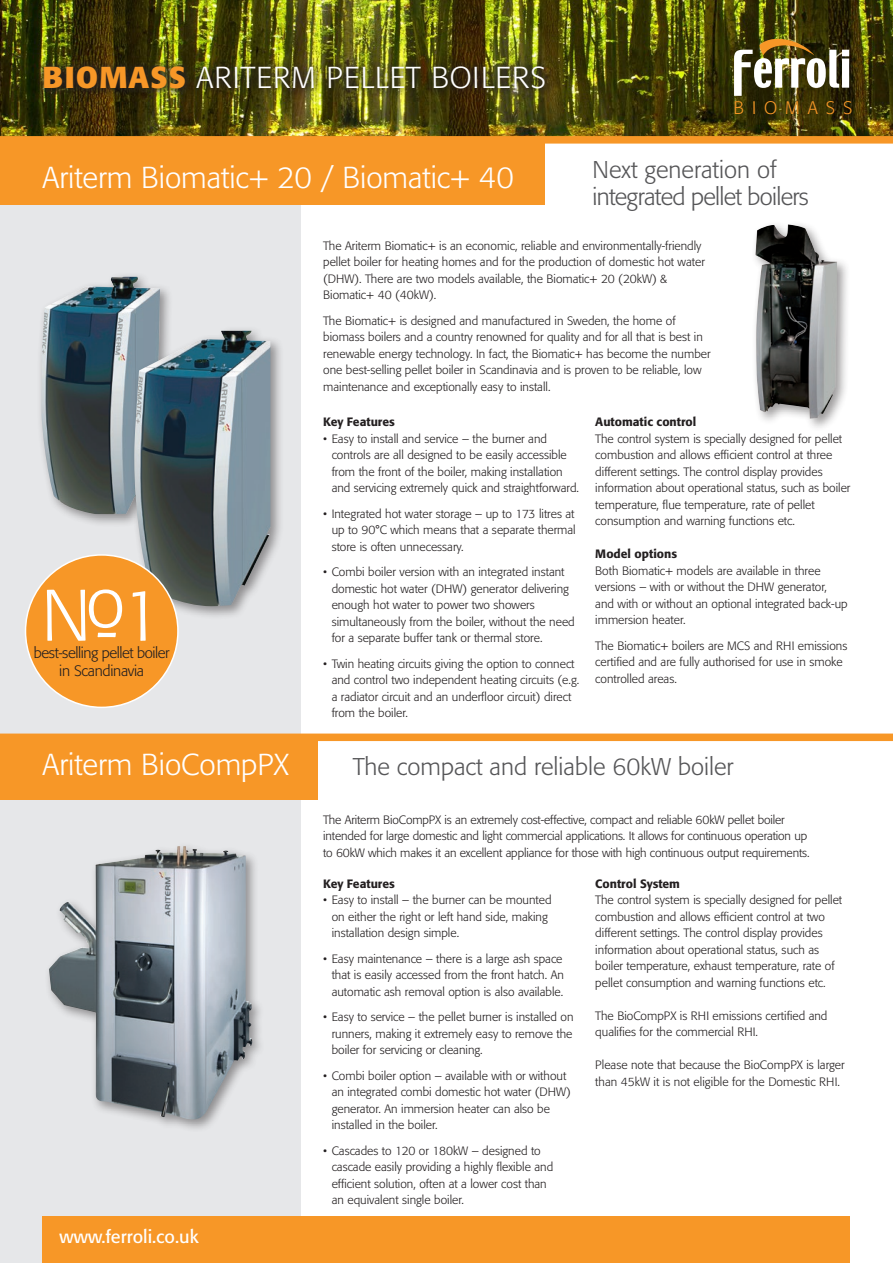
<style>
.page{position:relative;width:893px;height:1263px;background:#fff}
.page>*{position:absolute;margin:0;border:0;box-sizing:border-box;transform-origin:0 0}
.t1{font:300 72px "Formata";color:#fff}
.Underrubrik_2{font:300 30px "Formata";color:#fff}
.Rubrik{font:300 30px "Formata";letter-spacing:.03em;color:#fff}
.Underrubrik_2-2{font:300 24px/27px "Formata";letter-spacing:-.03em;color:#565658}
.Underrubrik_2-3{font:300 24px "Formata";color:#565658}
.t2{font:18px "Formata";color:#fff}
.Rubrik-2{font:300 18px "Formata";letter-spacing:.44em;color:#f79727}
.t3{font:300 15px "Formata";letter-spacing:-.03em;color:#231f20}
.t4{font:300 12px/16.5px "Formata";color:#231f20}
.t5{font:500 12px "Formata";color:#231f20}
.s1{font-weight:700;color:#f79727}
</style>
<div class="page">
<div style="left:0;top:679px;width:300px;height:584px;background:#e6e7e9"></div>
<div style="left:0;top:170px;width:300px;height:509px;background:#e6e7e9"></div>
<div style="left:37px;top:272px;width:136px;height:256px;background:#231f20;opacity:.45"></div>
<img style="left:41px;top:277px;width:119px;height:237px">
<div style="left:129px;top:326px;width:155px;height:293px;background:#231f20;opacity:.45"></div>
<img style="left:133px;top:331px;width:137px;height:275px">
<img style="left:0;top:0;width:893px;height:136px">
<img style="left:734px;top:39px;width:115px;height:57px">
<div style="left:0;top:136px;width:893px;height:8px;background:#f79727"></div>
<div style="left:0;top:141px;width:544px;height:64px;background:#f79727"></div>
<div style="left:45px;top:842px;width:220px;height:291px;background:#231f20;opacity:.45"></div>
<img style="left:49px;top:846px;width:203px;height:274px">
<div style="left:0;top:736px;width:317px;height:63px;background:#f79727"></div>
<div style="left:751px;top:221px;width:99px;height:211px;background:#231f20;opacity:.45"></div>
<img style="left:755px;top:224px;width:82px;height:195px">
<div style="left:43px;top:1216px;width:807px;height:47px;background:#f79727"></div>
<div style="left:26px;top:555px;width:152px;height:152px;background:#f79727;border-radius:50%"></div>
<div style="left:0;top:733px;width:893px;height:8px;background:#f79727"></div>
<svg style="left:37px;top:59px;width:518px;height:40px;background:#524a10"></svg>
<img style="left:37px;top:59px;width:515px;height:37px">
<p class="Rubrik" style="left:43px;top:59px;width:505px"><span class="s1">BIOMASS</span> ARITERM PELLET BOILERS</p>
<p class="Underrubrik_2" style="left:43px;top:160px;width:473px">Ariterm Biomatic+ 20 / Biomatic+ 40</p>
<p class="Rubrik-2" style="left:733px;top:97px;width:120px">BIOMASS</p>
<p class="Underrubrik_2-2" style="left:592px;top:157px;width:218px">Next generation of integrated pellet boilers</p>
<p class="t1" style="left:41px;top:573px;width:122px">No1</p>
<p class="t3" style="left:59px;top:662px;width:86px">in Scandinavia</p>
<p class="t1" style="left:96px;top:588px;width:23px">-</p>
<p class="t3" style="left:34px;top:644px;width:137px">best-selling pellet boiler</p>
<p class="t4" style="left:323px;top:238px;width:380px">The Ariterm Biomatic+ is an economic, reliable and environmentally-friendly</p>
<p class="t4" style="left:323px;top:254px;width:383px">pellet boiler for heating homes and for the production of domestic hot water (DHW). There are two models available, the Biomatic+ 20 (20kW) &amp;</p>
<p class="t4" style="left:323px;top:287px;width:115px">Biomatic+ 40 (40kW).</p>
<p class="t4" style="left:323px;top:313px;width:389px">The Biomatic+ is designed and manufactured in Sweden, the home of biomass boilers and a country renowned for quality and for all that is best in renewable energy technology. In fact, the Biomatic+ has become the number one best-selling pellet boiler in Scandinavia and is proven to be reliable, low maintenance and exceptionally easy to install.</p>
<p class="t5" style="left:323px;top:415px;width:73px">Key Features</p>
<p class="t4" style="left:332px;top:430px;width:249px;text-indent:-9px">• Easy to install and service – the burner and controls are all designed to be easily accessible from the front of the boiler, making installation and servicing extremely quick and straightforward.</p>
<p class="t4" style="left:332px;top:505px;width:246px;text-align:justify;text-indent:-9px">• Integrated hot water storage – up to 173 litres at up to 90°C which means that a separate thermal store is often unnecessary.</p>
<p class="t4" style="left:332px;top:564px;width:245px;text-indent:-9px">• Combi boiler version with an integrated instant domestic hot water (DHW) generator delivering enough hot water to power two showers simultaneously from the boiler, without the need for a separate buffer tank or thermal store.</p>
<p class="t4" style="left:332px;top:655px;width:249px;text-indent:-9px">• Twin heating circuits giving the option to connect and control two independent heating circuits (e.g. a radiator circuit and an underfloor circuit) direct from the boiler.</p>
<p class="t5" style="left:595px;top:415px;width:102px">Automatic control</p>
<p class="t4" style="left:595px;top:430px;width:257px">The control system is specially designed for pellet combustion and allows efficient control at three different settings. The control display provides information about operational status, such as boiler temperature, flue temperature, rate of pellet</p>
<p class="t4" style="left:595px;top:513px;width:201px">consumption and warning functions etc.</p>
<p class="t5" style="left:595px;top:547px;width:83px">Model options</p>
<p class="t4" style="left:595px;top:562px;width:227px">Both Biomatic+ models are available in three</p>
<p class="t4" style="left:595px;top:579px;width:254px">versions – with or without the DHW generator, and with or without an optional integrated back-up immersion heater.</p>
<p class="t4" style="left:595px;top:637px;width:254px">The Biomatic+ boilers are MCS and RHI emissions certified and are fully authorised for use in smoke controlled areas.</p>
<p class="Underrubrik_2" style="left:43px;top:747px;width:248px">Ariterm BioCompPX</p>
<p class="Underrubrik_2-3" style="left:353px;top:752px;width:382px">The compact and reliable 60kW boiler</p>
<p class="t4" style="left:323px;top:811px;width:488px">The Ariterm BioCompPX is an extremely cost-effective, compact and reliable 60kW pellet boiler intended for large domestic and light commercial applications. It allows for continuous operation up to 60kW which makes it an excellent appliance for those with high continuous output requirements.</p>
<p class="t2" style="left:60px;top:1226px;width:141px">www.ferroli.co.uk</p>
<p class="t5" style="left:323px;top:876px;width:73px">Key Features</p>
<p class="t4" style="left:332px;top:892px;width:221px;text-indent:-9px">• Easy to install – the burner can be mounted on either the right or left hand side, making installation design simple.</p>
<p class="t4" style="left:332px;top:950px;width:234px;text-indent:-9px">• Easy maintenance – there is a large ash space that is easily accessed from the front hatch. An automatic ash removal option is also available.</p>
<p class="t4" style="left:332px;top:1009px;width:243px;text-align:justify;text-indent:-9px">• Easy to service – the pellet burner is installed on runners, making it extremely easy to remove the boiler for servicing or cleaning.</p>
<p class="t4" style="left:332px;top:1067px;width:241px;text-indent:-9px">• Combi boiler option – available with or without an integrated combi domestic hot water (DHW) generator. An immersion heater can also be installed in the boiler.</p>
<p class="t4" style="left:332px;top:1142px;width:223px;text-indent:-9px">• Cascades to 120 or 180kW – designed to cascade easily providing a highly flexible and efficient solution, often at a lower cost than an equivalent single boiler.</p>
<p class="t5" style="left:595px;top:876px;width:86px">Control System</p>
<p class="t4" style="left:595px;top:892px;width:248px">The control system is specially designed for pellet combustion and allows efficient control at two different settings. The control display provides information about operational status, such as boiler temperature, exhaust temperature, rate of pellet consumption and warning functions etc.</p>
<p class="t4" style="left:595px;top:1007px;width:234px">The BioCompPX is RHI emissions certified and qualifies for the commercial RHI.</p>
<p class="t4" style="left:595px;top:1057px;width:251px">Please note that because the BioCompPX is larger than 45kW it is not eligible for the Domestic RHI.</p>
</div>
